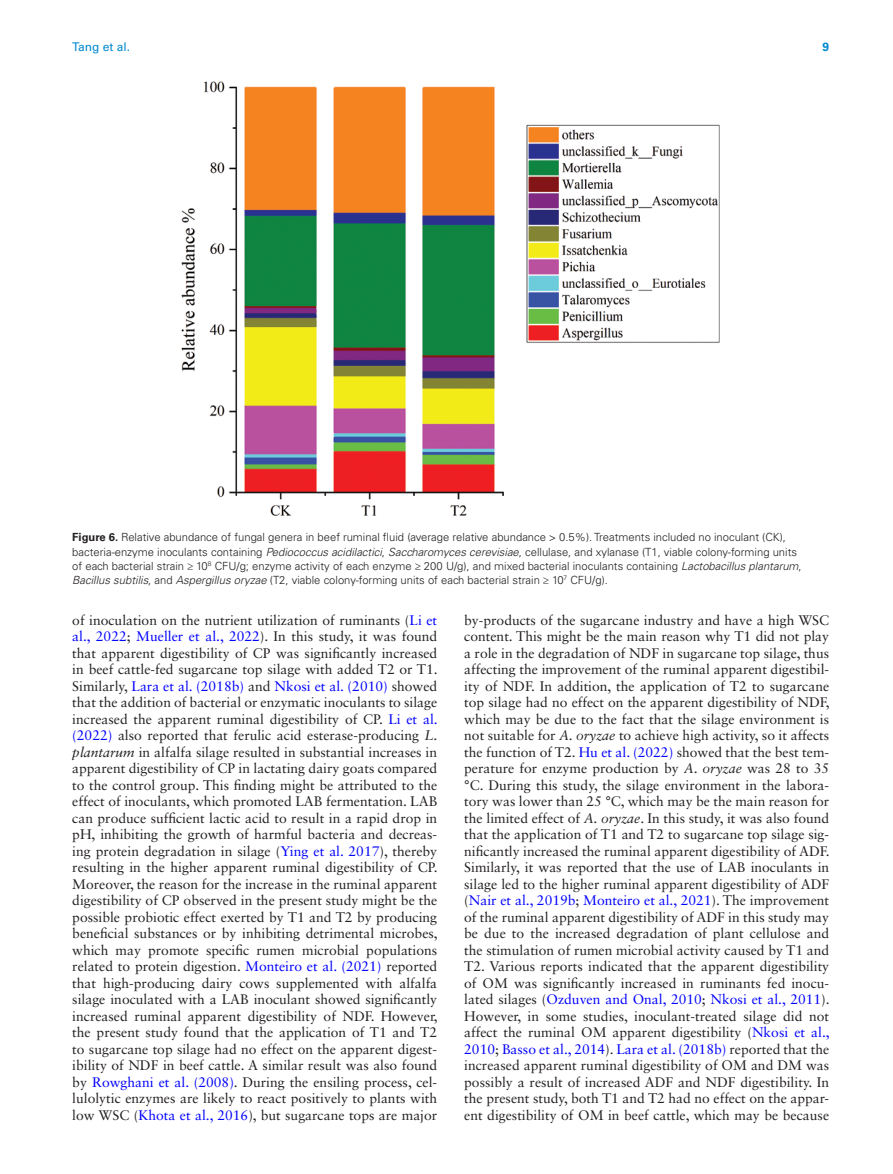
<style>
.page{position:relative;width:893px;height:1174px;background:#fff}
.page>*{position:absolute;margin:0;border:0;box-sizing:border-box;transform-origin:0 0}
.t1{font:13.8px/16.5px "Sabon LT Std";color:#231f20;text-align:justify}
.t2{font:12px "Univers LT Std";color:#0089cf}
.t3{font:700 12px "Univers LT Std";color:#0089cf}
.t4{font:300 11.25px/14.2px "Univers LT Std";color:#231f20}
.s1{font-weight:700}
.s2{font-style:italic}
.s3{color:#00f}
</style>
<div class="page">
<img style="left:181px;top:81px;width:539px;height:435px">
<p class="t2" style="left:72px;top:40px;width:59px">Tang et al.</p>
<p class="t3" style="left:822px;top:40px;width:8px">9</p>
<p class="t4" style="left:72px;top:530px;width:731px"><span class="s1">Figure 6.</span> Relative abundance of fungal genera in beef ruminal fluid (average relative abundance &gt; 0.5%). Treatments included no inoculant (CK), bacteria-enzyme inoculants containing <span class="s2">Pediococcus acidilactici</span>, <span class="s2">Saccharomyces cerevisiae</span>, cellulase, and xylanase (T1, viable colony-forming units of each bacterial strain ≥ 10<sup>8</sup> CFU/g; enzyme activity of each enzyme ≥ 200 U/g), and mixed bacterial inoculants containing <span class="s2">Lactobacillus plantarum</span>, <span class="s2">Bacillus subtilis</span>, and <span class="s2">Aspergillus oryzae</span> (T2, viable colony-forming units of each bacterial strain ≥ 10<sup>7</sup> CFU/g).</p>
<p class="t1" style="left:72px;top:611px;width:367px">of inoculation on the nutrient utilization of ruminants (<span class="s3">Li et al., 2022</span>; <span class="s3">Mueller et al., 2022</span>). In this study, it was found that apparent digestibility of CP was significantly increased in beef cattle-fed sugarcane top silage with added T2 or T1.<br>Similarly, <span class="s3">Lara et al. (2018b)</span> and <span class="s3">Nkosi et al. (2010)</span> showed that the addition of bacterial or enzymatic inoculants to silage increased the apparent ruminal digestibility of CP. <span class="s3">Li et al. (2022)</span> also reported that ferulic acid esterase-producing <span class="s2">L. plantarum</span> in alfalfa silage resulted in substantial increases in apparent digestibility of CP in lactating dairy goats compared to the control group. This finding might be attributed to the effect of inoculants, which promoted LAB fermentation. LAB can produce sufficient lactic acid to result in a rapid drop in pH, inhibiting the growth of harmful bacteria and decreas&shy;ing protein degradation in silage (<span class="s3">Ying et al. 2017</span>), thereby resulting in the higher apparent ruminal digestibility of CP.<br>Moreover, the reason for the increase in the ruminal apparent digestibility of CP observed in the present study might be the possible probiotic effect exerted by T1 and T2 by producing beneficial substances or by inhibiting detrimental microbes, which may promote specific rumen microbial populations related to protein digestion. <span class="s3">Monteiro et al. (2021)</span> reported that high-producing dairy cows supplemented with alfalfa silage inoculated with a LAB inoculant showed significantly increased ruminal apparent digestibility of NDF. However, the present study found that the application of T1 and T2 to sugarcane top silage had no effect on the apparent digest&shy;ibility of NDF in beef cattle. A similar result was also found by <span class="s3">Rowghani et al. (2008)</span>. During the ensiling process, cel&shy;lulolytic enzymes are likely to react positively to plants with low WSC (<span class="s3">Khota et al., 2016</span>), but sugarcane tops are major</p>
<p class="t1" style="left:464px;top:611px;width:367px">by-products of the sugarcane industry and have a high WSC content. This might be the main reason why T1 did not play a role in the degradation of NDF in sugarcane top silage, thus affecting the improvement of the ruminal apparent digestibil&shy;ity of NDF. In addition, the application of T2 to sugarcane top silage had no effect on the apparent digestibility of NDF, which may be due to the fact that the silage environment is not suitable for <span class="s2">A. oryzae</span> to achieve high activity, so it affects the function of T2. <span class="s3">Hu et al. (2022)</span> showed that the best tem&shy;perature for enzyme production by <span class="s2">A. oryzae</span> was 28 to 35 °C. During this study, the silage environment in the labora&shy;tory was lower than 25 °C, which may be the main reason for the limited effect of <span class="s2">A. oryzae</span>. In this study, it was also found that the application of T1 and T2 to sugarcane top silage sig&shy;nificantly increased the ruminal apparent digestibility of ADF.<br>Similarly, it was reported that the use of LAB inoculants in silage led to the higher ruminal apparent digestibility of ADF (<span class="s3">Nair et al., 2019b</span>; <span class="s3">Monteiro et al., 2021</span>). The improvement of the ruminal apparent digestibility of ADF in this study may be due to the increased degradation of plant cellulose and the stimulation of rumen microbial activity caused by T1 and T2. Various reports indicated that the apparent digestibility of OM was significantly increased in ruminants fed inocu&shy;lated silages (<span class="s3">Ozduven and Onal, 2010</span>; <span class="s3">Nkosi et al., 2011</span>).<br>However, in some studies, inoculant-treated silage did not affect the ruminal OM apparent digestibility (<span class="s3">Nkosi et al., 2010</span>; <span class="s3">Basso et al., 2014</span>). <span class="s3">Lara et al. (2018b)</span> reported that the increased apparent ruminal digestibility of OM and DM was possibly a result of increased ADF and NDF digestibility. In the present study, both T1 and T2 had no effect on the appar&shy;ent digestibility of OM in beef cattle, which may be because</p>
</div>
